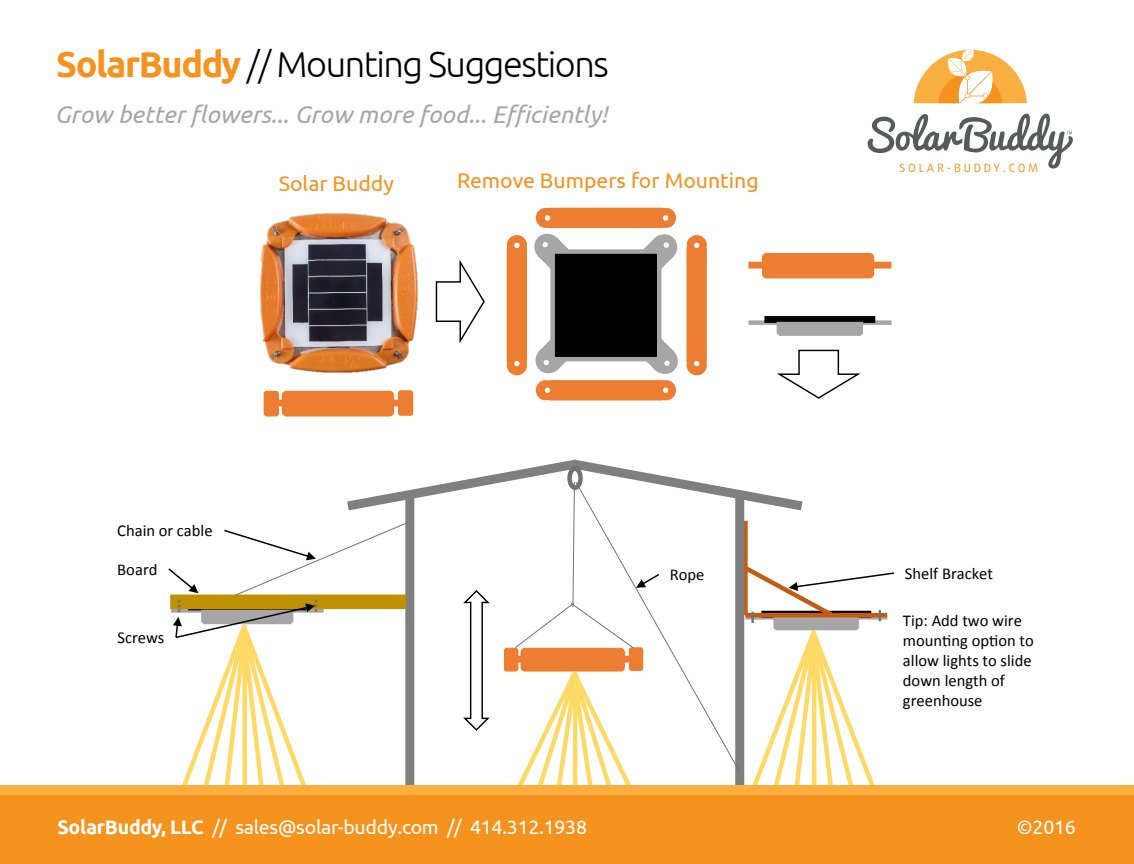
<style>
.page{position:relative;width:1134px;height:864px;background:#fff}
.page>*{position:absolute;margin:0;border:0;box-sizing:border-box;transform-origin:0 0}
.t1{font:300 36px "Ubuntu";letter-spacing:-.04em;color:#000}
.t2{font:italic 24.3px "Ubuntu";letter-spacing:.005em;color:#a6a6a6}
.t3{font:21.3px "Ubuntu";color:#f6921e}
.t4{font:19.5px "Ubuntu";letter-spacing:-.01em;color:#fff}
.t5{font:16.5px/19.8px "Calibri";color:#000}
.t6{font:11.55px "Daxline";letter-spacing:.24em;color:#f6921e}
.s1{font-weight:700;color:#f6921e}
.s2{font-weight:700}
</style>
<div class="page">
<svg style="left:168px;top:459px;width:726px;height:326px"></svg>
<div style="left:283px;top:391px;width:110px;height:25px;background:#ed7d31;border-radius:4px"></div>
<div style="left:282px;top:391px;width:112px;height:26px;border:1px solid #ed7d31;border-radius:4px"></div>
<div style="left:267px;top:400px;width:144px;height:6px;background:#ed7d31"></div>
<div style="left:264px;top:391px;width:14px;height:25px;background:#ed7d31;border-radius:2px"></div>
<div style="left:264px;top:391px;width:15px;height:26px;border:1px solid #ed7d31;border-radius:2px"></div>
<div style="left:399px;top:391px;width:14px;height:24px;background:#ed7d31;border-radius:2px"></div>
<div style="left:398px;top:390px;width:15px;height:26px;border:1px solid #ed7d31;border-radius:2px"></div>
<div style="left:748px;top:320px;width:144px;height:5px;background:#a6a6a6"></div>
<div style="left:764px;top:316px;width:111px;height:7px;background:#000"></div>
<svg style="left:776px;top:321px;width:88px;height:15px"></svg>
<div style="left:763px;top:254px;width:111px;height:24px;background:#ed7d31;border-radius:4px"></div>
<div style="left:762px;top:253px;width:112px;height:25px;border:1px solid #ed7d31;border-radius:4px"></div>
<div style="left:748px;top:262px;width:143px;height:7px;background:#ed7d31"></div>
<svg style="left:435px;top:260px;width:50px;height:84px"></svg>
<svg style="left:777px;top:349px;width:84px;height:50px"></svg>
<svg style="left:644px;top:234px;width:34px;height:44px"></svg>
<svg style="left:634px;top:330px;width:44px;height:44px"></svg>
<svg style="left:535px;top:340px;width:45px;height:34px"></svg>
<svg style="left:534px;top:233px;width:34px;height:35px"></svg>
<div style="left:550px;top:249px;width:111px;height:112px;background:#000;border:4px solid #a6a6a6"></div>
<div style="left:687px;top:246px;width:19px;height:118px;background:#ed7d31;border-radius:3px"></div>
<div style="left:686px;top:245px;width:21px;height:120px;border:1px solid #ed7d31;border-radius:3px"></div>
<div style="left:687px;top:236px;width:19px;height:18px;background:#ed7d31;border-radius:50%"></div>
<div style="left:687px;top:235px;width:20px;height:20px;border:1px solid #ed7d31;border-radius:50%"></div>
<div style="left:687px;top:357px;width:19px;height:18px;background:#ed7d31;border-radius:50%"></div>
<div style="left:687px;top:356px;width:20px;height:19px;border:1px solid #ed7d31;border-radius:50%"></div>
<svg style="left:694px;top:361px;width:5px;height:5px"></svg>
<svg style="left:694px;top:243px;width:5px;height:5px"></svg>
<div style="left:507px;top:246px;width:19px;height:118px;background:#ed7d31;border-radius:3px"></div>
<div style="left:507px;top:245px;width:20px;height:120px;border:1px solid #ed7d31;border-radius:3px"></div>
<div style="left:508px;top:236px;width:18px;height:18px;background:#ed7d31;border-radius:50%"></div>
<div style="left:507px;top:235px;width:20px;height:20px;border:1px solid #ed7d31;border-radius:50%"></div>
<div style="left:508px;top:357px;width:18px;height:18px;background:#ed7d31;border-radius:50%"></div>
<div style="left:507px;top:356px;width:20px;height:19px;border:1px solid #ed7d31;border-radius:50%"></div>
<svg style="left:514px;top:361px;width:6px;height:5px"></svg>
<svg style="left:514px;top:243px;width:6px;height:5px"></svg>
<div style="left:547px;top:208px;width:118px;height:19px;background:#ed7d31;border-radius:3px"></div>
<div style="left:546px;top:208px;width:120px;height:20px;border:1px solid #ed7d31;border-radius:3px"></div>
<div style="left:657px;top:209px;width:18px;height:18px;background:#ed7d31;border-radius:50%"></div>
<div style="left:657px;top:208px;width:19px;height:20px;border:1px solid #ed7d31;border-radius:50%"></div>
<div style="left:537px;top:209px;width:18px;height:18px;background:#ed7d31;border-radius:50%"></div>
<div style="left:536px;top:208px;width:19px;height:20px;border:1px solid #ed7d31;border-radius:50%"></div>
<svg style="left:545px;top:215px;width:5px;height:6px"></svg>
<svg style="left:663px;top:215px;width:5px;height:6px"></svg>
<div style="left:547px;top:381px;width:118px;height:19px;background:#ed7d31;border-radius:3px"></div>
<div style="left:546px;top:380px;width:120px;height:20px;border:1px solid #ed7d31;border-radius:3px"></div>
<div style="left:657px;top:381px;width:18px;height:19px;background:#ed7d31;border-radius:50%"></div>
<div style="left:657px;top:380px;width:19px;height:20px;border:1px solid #ed7d31;border-radius:50%"></div>
<div style="left:537px;top:381px;width:18px;height:19px;background:#ed7d31;border-radius:50%"></div>
<div style="left:536px;top:380px;width:19px;height:20px;border:1px solid #ed7d31;border-radius:50%"></div>
<svg style="left:545px;top:388px;width:5px;height:5px"></svg>
<svg style="left:663px;top:388px;width:5px;height:5px"></svg>
<img style="left:260px;top:213px;width:158px;height:160px">
<div style="left:0;top:792px;width:1134px;height:72px;background:#f6921e"></div>
<div style="left:0;top:785px;width:1134px;height:10px;background:#faaf40"></div>
<svg style="left:868px;top:114px;width:205px;height:54px"></svg>
<svg style="left:914px;top:50px;width:113px;height:54px"></svg>
<h1 class="t1" style="left:56px;top:43px;width:554px"><span class="s1">SolarBuddy</span> // Mounting Suggestions</h1>
<h2 class="t2" style="left:55px;top:100px;width:554px">Grow better flowers... Grow more food... Efficiently!</h2>
<p class="t3" style="left:279px;top:170px;width:117px">Solar Buddy</p>
<p class="t3" style="left:457px;top:168px;width:303px">Remove Bumpers for Mounting</p>
<p class="t5" style="left:117px;top:520px;width:97px">Chain or cable</p>
<p class="t6" style="left:900px;top:161px;width:140px">SOLAR-BUDDY.COM</p>
<p class="t5" style="left:117px;top:558px;width:42px">Board</p>
<p class="t5" style="left:117px;top:627px;width:48px">Screws</p>
<p class="t5" style="left:670px;top:564px;width:36px">Rope</p>
<p class="t5" style="left:905px;top:562px;width:90px">Shelf Bracket</p>
<p class="t5" style="left:903px;top:610px;width:132px">Tip: Add two wire mounting option to allow lights to slide down length of greenhouse</p>
<p class="t4" style="left:57px;top:815px;width:531px"><span class="s2">SolarBuddy, LLC</span> // sales@solar-buddy.com // 414.312.1938</p>
<p class="t4" style="left:1017px;top:815px;width:60px">©2016</p>
</div>
